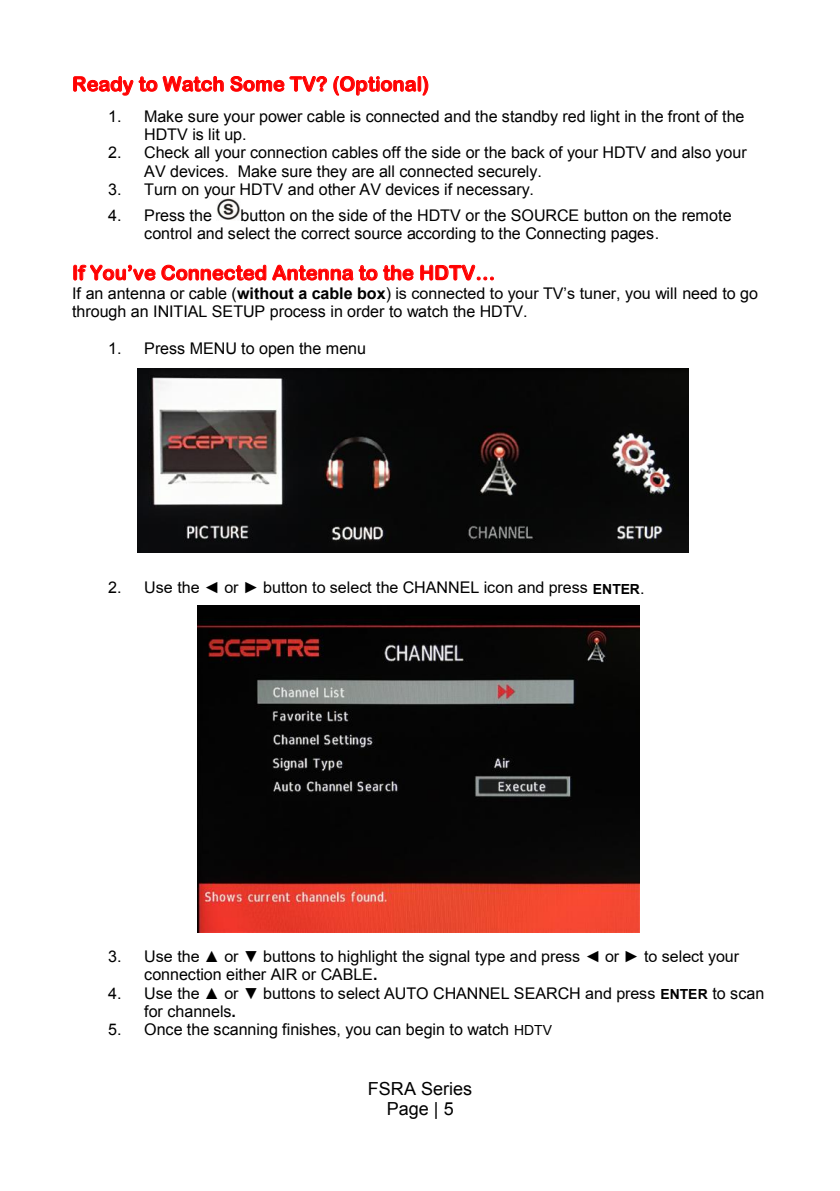
<style>
.page{position:relative;width:840px;height:1191px;background:#fff}
.page>*{position:absolute;margin:0;border:0;box-sizing:border-box;transform-origin:0 0}
.t1{font:20px "Arial Rounded MT Bold";color:#f00}
.t2{font:18px/20.6px "Arial";color:#000;text-align:center}
.t3{font:16px/18.4px "Arial";letter-spacing:-.005em;color:#000}
.s1{font-weight:700}
.s2{font-weight:700;font-size:14px}
.s3{font-size:14px}
</style>
<div class="page">
<svg style="left:73px;top:76px;width:151px;height:20px"></svg>
<svg style="left:230px;top:76px;width:97px;height:16px"></svg>
<svg style="left:333px;top:76px;width:95px;height:20px"></svg>
<img style="left:217px;top:199px;width:23px;height:21px">
<svg style="left:73px;top:264px;width:82px;height:17px"></svg>
<svg style="left:161px;top:264px;width:105px;height:17px"></svg>
<svg style="left:272px;top:264px;width:141px;height:17px"></svg>
<svg style="left:420px;top:264px;width:73px;height:17px"></svg>
<img style="left:138px;top:368px;width:550px;height:184px">
<img style="left:197px;top:606px;width:442px;height:326px">
<p class="t1" style="left:72px;top:72px;width:358px">Ready to Watch Some TV? (Optional)</p>
<p class="t3" style="left:144px;top:107px;width:601px;text-indent:-36px">1. Make sure your power cable is connected and the standby red light in the front of the<br>HDTV is lit up.</p>
<p class="t3" style="left:144px;top:144px;width:603px;text-indent:-36px">2. Check all your connection cables off the side or the back of your HDTV and also your<br>AV devices. Make sure they are all connected securely.</p>
<p class="t3" style="left:108px;top:181px;width:427px">3. Turn on your HDTV and other AV devices if necessary.</p>
<p class="t3" style="left:108px;top:206px;width:105px">4. Press the</p>
<p class="t3" style="left:144px;top:206px;width:588px;text-indent:96px">button on the side of the HDTV or the SOURCE button on the remote control and select the correct source according to the Connecting pages.</p>
<p class="t1" style="left:72px;top:261px;width:424px">If You’ve Connected Antenna to the HDTV…</p>
<p class="t3" style="left:72px;top:284px;width:687px">If an antenna or cable (<span class="s1">without a cable box</span>) is connected to your TV’s tuner, you will need to go through an INITIAL SETUP process in order to watch the HDTV.</p>
<p class="t3" style="left:108px;top:339px;width:259px">1. Press MENU to open the menu</p>
<p class="t3" style="left:108px;top:579px;width:537px">2. Use the ◄ or ► button to select the CHANNEL icon and press <span class="s2">ENTER</span>.</p>
<p class="t3" style="left:144px;top:947px;width:596px;text-indent:-36px">3. Use the ▲ or ▼ buttons to highlight the signal type and press ◄ or ► to select your connection either AIR or CABLE<span class="s1">.</span></p>
<p class="t3" style="left:144px;top:984px;width:621px;text-indent:-36px">4. Use the ▲ or ▼ buttons to select AUTO CHANNEL SEARCH and press <span class="s2">ENTER</span> to scan for channels<span class="s1">.</span></p>
<p class="t3" style="left:108px;top:1020px;width:445px">5. Once the scanning finishes, you can begin to watch <span class="s3">HDTV</span></p>
<p class="t2" style="left:368px;top:1078px;width:106px">FSRA Series<br>Page | 5</p>
</div>
